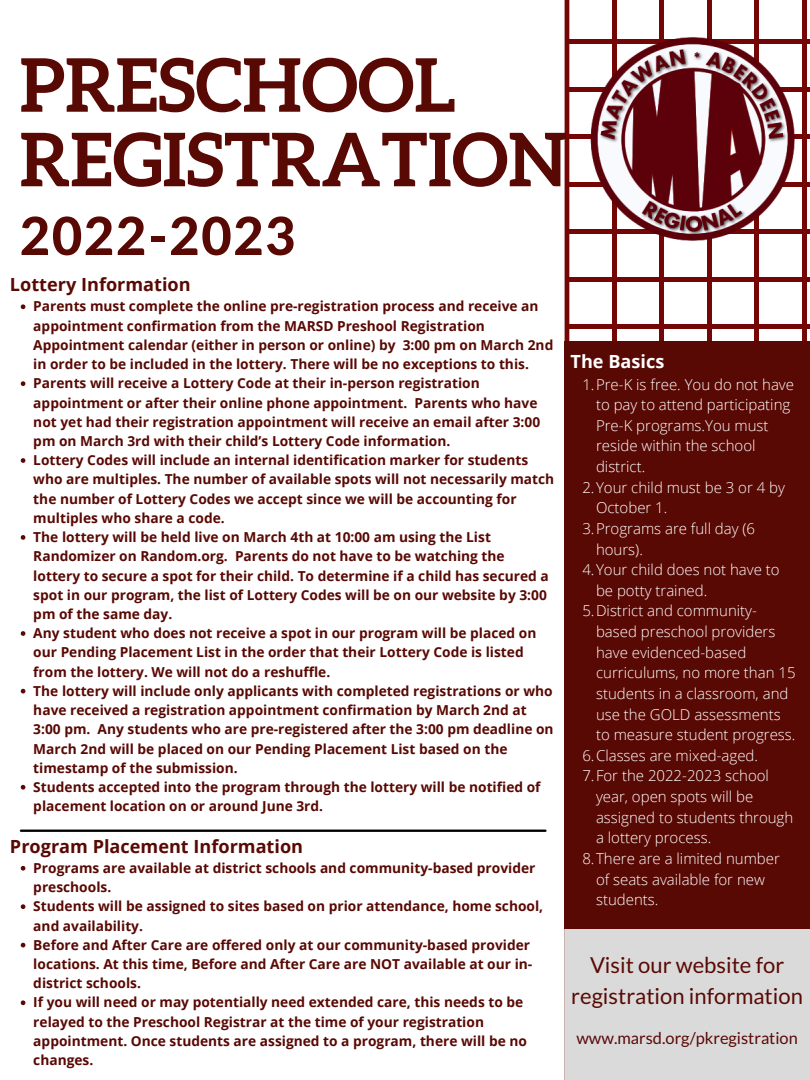
<style>
.page{position:relative;width:810px;height:1080px;background:#fff}
.page>*{position:absolute;margin:0;border:0;box-sizing:border-box;transform-origin:0 0}
.t1{font:700 73.88px/74.5px "Aleo";color:#590904}
.t2{font:800 52.56px "Lato Latin";letter-spacing:.03em;color:#590904}
.t3{font:22px/30.5px "Lato";color:#590904;text-align:center}
.t4{font:700 18.12px "Open Sans";color:#590904}
.t5{font:700 18.12px "Open Sans";color:#fff}
.t6{font:16.38px "Lato";color:#590904}
.t7{font:300 15px/20.6px "Open Sans";color:#fff}
.t8{font:700 13.75px/19.2px "Open Sans";color:#590904}
</style>
<div class="page">
<svg style="left:565px;top:0;width:245px;height:341px"></svg>
<img style="left:578px;top:20px;width:232px;height:239px">
<svg style="left:21px;top:304px;width:4px;height:5px"></svg>
<svg style="left:21px;top:381px;width:4px;height:5px"></svg>
<svg style="left:21px;top:458px;width:4px;height:5px"></svg>
<svg style="left:21px;top:535px;width:4px;height:5px"></svg>
<svg style="left:21px;top:631px;width:4px;height:5px"></svg>
<svg style="left:21px;top:689px;width:4px;height:5px"></svg>
<svg style="left:21px;top:785px;width:4px;height:5px"></svg>
<div style="left:565px;top:928px;width:245px;height:152px;background:#dadada"></div>
<div style="left:565px;top:341px;width:245px;height:587px;background:#590904"></div>
<svg style="left:21px;top:866px;width:4px;height:5px"></svg>
<svg style="left:21px;top:904px;width:4px;height:5px"></svg>
<svg style="left:21px;top:943px;width:4px;height:4px"></svg>
<svg style="left:21px;top:1000px;width:4px;height:5px"></svg>
<hr style="left:21px;top:830px;width:524px;height:2px;background:#000">
<p class="t1" style="left:20px;top:47px;width:549px">PRESCHOOL<br>REGISTRATION</p>
<p class="t2" style="left:20px;top:213px;width:278px">2022-2023</p>
<p class="t4" style="left:10px;top:272px;width:182px">Lottery Information</p>
<p class="t8" style="left:33px;top:297px;width:522px">Parents must complete the online pre-registration process and receive an appointment confirmation from the MARSD Preshool Registration Appointment calendar (either in person or online) by 3:00 pm on March 2nd in order to be included in the lottery. There will be no exceptions to this.</p>
<p class="t8" style="left:33px;top:373px;width:508px">Parents will receive a Lottery Code at their in-person registration appointment or after their online phone appointment. Parents who have not yet had their registration appointment will receive an email after 3:00 pm on March 3rd with their child’s Lottery Code information.</p>
<p class="t8" style="left:33px;top:450px;width:523px">Lottery Codes will include an internal identification marker for students who are multiples. The number of available spots will not necessarily match the number of Lottery Codes we accept since we will be accounting for multiples who share a code.</p>
<p class="t8" style="left:33px;top:527px;width:517px">The lottery will be held live on March 4th at 10:00 am using the List Randomizer on Random.org. Parents do not have to be watching the lottery to secure a spot for their child. To determine if a child has secured a spot in our program, the list of Lottery Codes will be on our website by 3:00 pm of the same day.</p>
<p class="t8" style="left:33px;top:623px;width:505px">Any student who does not receive a spot in our program will be placed on our Pending Placement List in the order that their Lottery Code is listed from the lottery. We will not do a reshuffle.</p>
<p class="t8" style="left:33px;top:681px;width:522px">The lottery will include only applicants with completed registrations or who have received a registration appointment confirmation by March 2nd at 3:00 pm. Any students who are pre-registered after the 3:00 pm deadline on March 2nd will be placed on our Pending Placement List based on the timestamp of the submission.</p>
<p class="t8" style="left:33px;top:777px;width:509px">Students accepted into the program through the lottery will be notified of placement location on or around June 3rd.</p>
<p class="t4" style="left:10px;top:833px;width:295px">Program Placement Information</p>
<p class="t8" style="left:33px;top:858px;width:504px">Programs are available at district schools and community-based provider preschools.</p>
<p class="t8" style="left:33px;top:896px;width:511px">Students will be assigned to sites based on prior attendance, home school, and availability.</p>
<p class="t8" style="left:33px;top:935px;width:500px">Before and After Care are offered only at our community-based provider locations. At this time, Before and After Care are NOT available at our in&shy;district schools.</p>
<p class="t8" style="left:33px;top:993px;width:495px">If you will need or may potentially need extended care, this needs to be relayed to the Preschool Registrar at the time of your registration appointment. Once students are assigned to a program, there will be no changes.</p>
<p class="t5" style="left:571px;top:349px;width:95px">The Basics</p>
<p class="t7" style="left:596px;top:373px;width:200px;text-indent:-14px">1.Pre-K is free. You do not have to pay to attend participating<br>Pre-K programs.You must reside within the school district.</p>
<p class="t7" style="left:596px;top:477px;width:190px;text-indent:-14px">2.Your child must be 3 or 4 by<br>October 1.</p>
<p class="t7" style="left:596px;top:518px;width:161px;text-indent:-14px">3.Programs are full day (6 hours).</p>
<p class="t7" style="left:596px;top:559px;width:185px;text-indent:-14px">4.Your child does not have to be potty trained.</p>
<p class="t7" style="left:596px;top:600px;width:201px;text-indent:-14px">5.District and community&shy;based preschool providers have evidenced-based curriculums, no more than 15 students in a classroom, and use the GOLD assessments to measure student progress.</p>
<p class="t7" style="left:582px;top:745px;width:177px">6.Classes are mixed-aged.</p>
<p class="t7" style="left:596px;top:765px;width:199px;text-indent:-14px">7.For the 2022-2023 school year, open spots will be assigned to students through a lottery process.</p>
<p class="t7" style="left:596px;top:848px;width:185px;text-indent:-14px">8.There are a limited number of seats available for new students.</p>
<p class="t3" style="left:571px;top:949px;width:233px">Visit our website for registration information</p>
<p class="t6" style="left:576px;top:1028px;width:223px">www.marsd.org/pkregistration</p>
</div>
